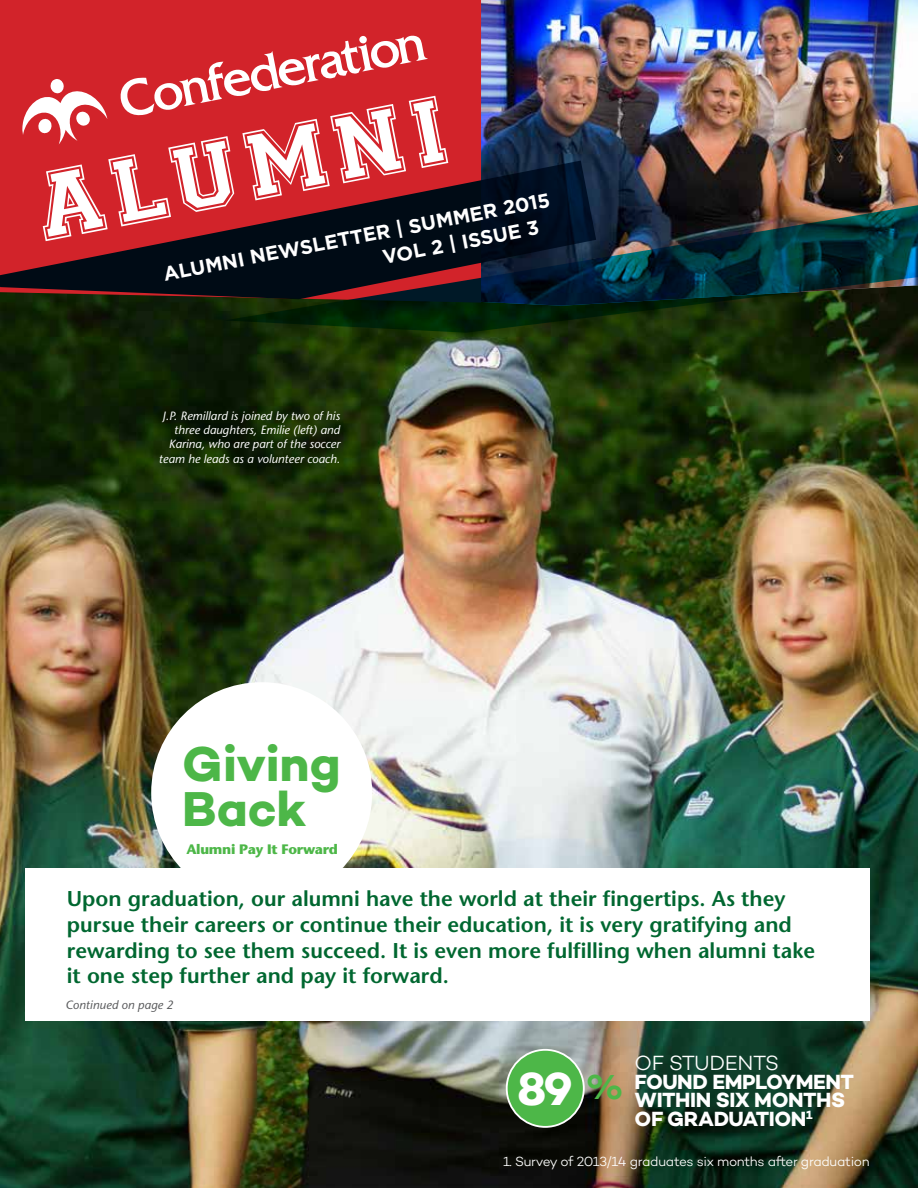
<style>
.page{position:relative;width:918px;height:1188px;background:#fff}
.page>*{position:absolute;margin:0;border:0;box-sizing:border-box;transform-origin:0 0}
.t1{font:700 49.8px/45px "Campton";letter-spacing:-.005em;color:#4db748}
.t2{font:700 47.1px "Campton";color:#fff}
.t3{font:600 21.3px/25.7px "Stone Sans";color:#006730}
.t4{font:700 20.85px/18.9px "Campton";letter-spacing:-.02em;color:#fff}
.t5{font:300 20.85px "Campton";letter-spacing:-.025em;color:#fff}
.t6{font:700 19.95px/25.2px "Gotham";color:#fff}
.t7{font:700 13.65px "Stone Sans Std";letter-spacing:-.02em;color:#4db748}
.t8{font:300 13.5px "Campton";letter-spacing:-.025em;color:#fff}
.t9{font:italic 500 12px/14.4px "Stone Sans Std";color:#fff;text-align:right}
.t10{font:italic 500 12px "Stone Sans Std";letter-spacing:.01em;color:#58595b}
.s1{font-size:35.25px;color:#4db748}
</style>
<div class="page">
<img style="left:0;top:303px;width:918px;height:885px">
<div style="left:25px;top:868px;width:844px;height:152px;background:#fff"></div>
<img style="left:481px;top:0;width:437px;height:160px">
<div style="left:0;top:0;width:481px;height:303px;background:#d2232a"></div>
<img style="left:224px;top:160px;width:694px;height:173px">
<svg style="left:22px;top:35px;width:426px;height:126px"></svg>
<svg style="left:0;top:161px;width:596px;height:138px;background:#5e2b34"></svg>
<div style="left:151px;top:682px;width:221px;height:221px;background:#fff;border-radius:50%"></div>
<div style="left:507px;top:1050px;width:77px;height:77px;background:#4db748;border-radius:50%"></div>
<div style="left:506px;top:1049px;width:79px;height:79px;border:2px solid #fff;border-radius:50%"></div>
<p class="t6" style="left:376px;top:220px;width:177px;text-indent:-219px;rotate:-11deg">ALUMNI NEWSLETTER | SUMMER 2015<br>VOL 2 | ISSUE 3</p>
<p class="t9" style="left:159px;top:408px;width:183px">J.P. Remillard is joined by two of his three daughters, Emilie (left) and Karina, who are part of the soccer team he leads as a volunteer coach.</p>
<h1 class="t1" style="left:182px;top:741px;width:160px">Giving<br>Back</h1>
<p class="t7" style="left:186px;top:841px;width:153px">Alumni Pay It Forward</p>
<p class="t3" style="left:67px;top:886px;width:750px">Upon graduation, our alumni have the world at their fingertips. As they pursue their careers or continue their education, it is very gratifying and rewarding to see them succeed. It is even more fulfilling when alumni take it one step further and pay it forward.</p>
<p class="t10" style="left:66px;top:998px;width:109px">Continued on page 2</p>
<h2 class="t2" style="left:517px;top:1059px;width:108px">89 <span class="s1">%</span></h2>
<p class="t5" style="left:635px;top:1050px;width:146px">OF STUDENTS</p>
<p class="t4" style="left:635px;top:1072px;width:221px">FOUND EMPLOYMENT<br>WITHIN SIX MONTHS<br>OF GRADUATION<sup>1</sup></p>
<p class="t8" style="left:503px;top:1153px;width:368px">1. Survey of 2013/14 graduates six months after graduation</p>
</div>
